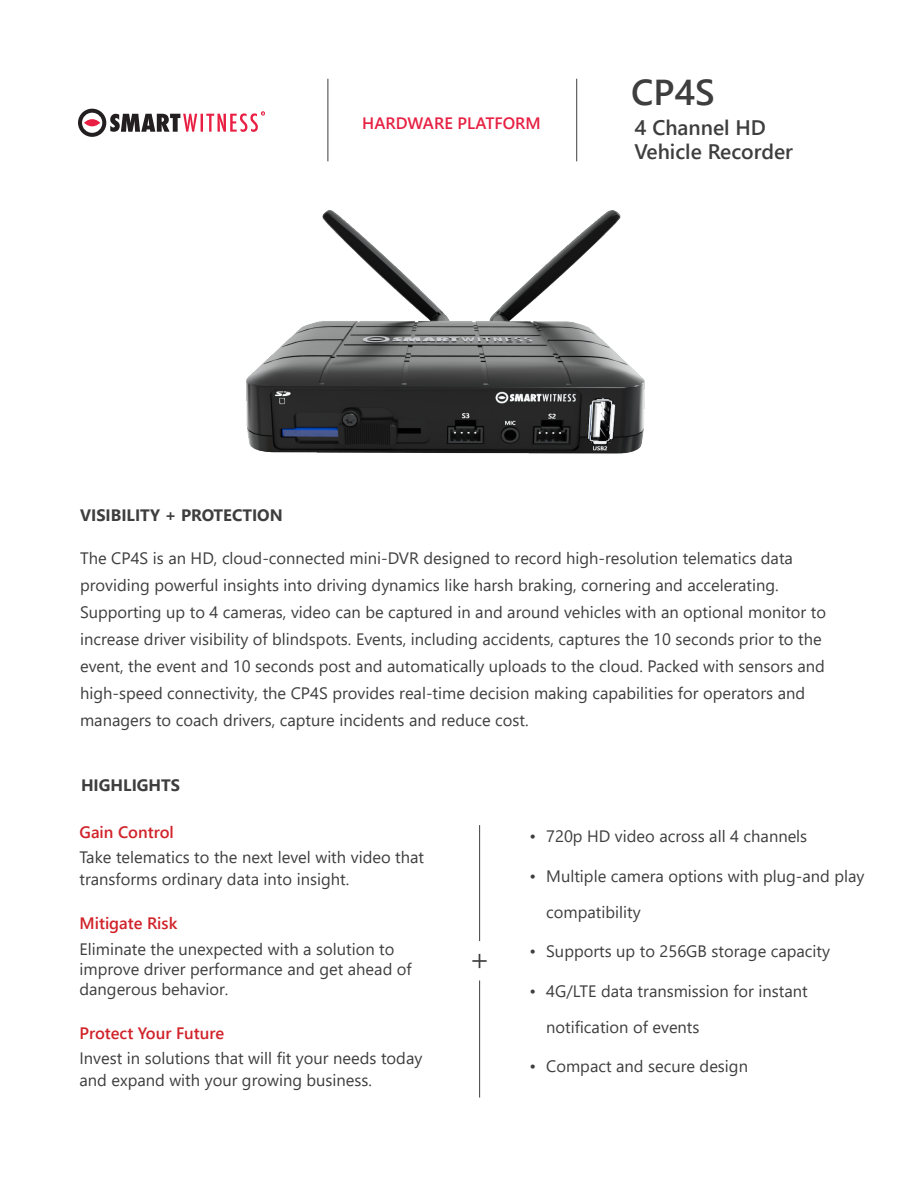
<style>
.page{position:relative;width:918px;height:1188px;background:#fff}
.page>*{position:absolute;margin:0;border:0;box-sizing:border-box;transform-origin:0 0}
.t1{font:600 36px "Segoe UI";color:#3e3e3f}
.bullets{font:300 31.5px "Segoe UI";color:#3e3e3f}
.t2{font:600 21px "Segoe UI";color:#3e3e3f}
.t3{font:16.5px/27px "Segoe UI";color:#3e3e3f}
.t4{font:600 16.5px "Segoe UI";color:#d1232a}
.t5{font:700 16.5px "Segoe UI";color:#3e3e3f}
.t6{font:600 16.5px "Segoe UI";color:#e72143}
.t7{font:500 2.85px "Futura PT";color:#e81f43}
</style>
<div class="page">
<svg style="left:78px;top:109px;width:187px;height:28px"></svg>
<hr style="left:576px;top:79px;width:1px;height:82px;background:#3e3e3f">
<hr style="left:328px;top:79px;width:1px;height:82px;background:#3e3e3f">
<img style="left:246px;top:210px;width:399px;height:244px">
<hr style="left:479px;top:980px;width:1px;height:118px;background:#3e3e3f">
<hr style="left:479px;top:825px;width:1px;height:116px;background:#3e3e3f">
<p class="t7" style="left:262px;top:112px;width:3px">R</p>
<p class="t6" style="left:362px;top:108px;width:180px">HARDWARE PLATFORM</p>
<p class="t1" style="left:631px;top:58px;width:85px">CP4S</p>
<p class="t2" style="left:634px;top:108px;width:133px">4 Channel HD</p>
<p class="t2" style="left:634px;top:132px;width:160px">Vehicle Recorder</p>
<p class="t5" style="left:80px;top:500px;width:204px">VISIBILITY + PROTECTION</p>
<p class="t3" style="left:80px;top:543px;width:748px">The CP4S is an HD, cloud-connected mini-DVR designed to record high-resolution telematics data providing powerful insights into driving dynamics like harsh braking, cornering and accelerating.<br>Supporting up to 4 cameras, video can be captured in and around vehicles with an optional monitor to increase driver visibility of blindspots. Events, including accidents, captures the 10 seconds prior to the event, the event and 10 seconds post and automatically uploads to the cloud. Packed with sensors and high-speed connectivity, the CP4S provides real-time decision making capabilities for operators and managers to coach drivers, capture incidents and reduce cost.</p>
<p class="t5" style="left:81px;top:769px;width:101px">HIGHLIGHTS</p>
<p class="t4" style="left:80px;top:816px;width:96px">Gain Control</p>
<p class="t3" style="left:80px;top:845px;width:346px;line-height:21.6px">Take telematics to the next level with video that transforms ordinary data into insight.</p>
<p class="t4" style="left:80px;top:908px;width:99px">Mitigate Risk</p>
<p class="t3" style="left:80px;top:938px;width:334px;line-height:19.8px">Eliminate the unexpected with a solution to improve driver performance and get ahead of dangerous behavior.</p>
<p class="t4" style="left:80px;top:1017px;width:146px">Protect Your Future</p>
<p class="t3" style="left:80px;top:1046px;width:344px;line-height:21.6px">Invest in solutions that will fit your needs today and expand with your growing business.</p>
<p class="bullets" style="left:469px;top:929px;width:23px">+</p>
<p class="t3" style="left:529px;top:821px;width:279px">• 720p HD video across all 4 channels</p>
<p class="t3" style="left:546px;top:856px;width:320px;line-height:36px;text-indent:-17px">• Multiple camera options with plug-and play compatibility</p>
<p class="t3" style="left:529px;top:936px;width:302px">• Supports up to 256GB storage capacity</p>
<p class="t3" style="left:546px;top:971px;width:263px;line-height:36px;text-indent:-17px">• 4G/LTE data transmission for instant notification of events</p>
<p class="t3" style="left:529px;top:1051px;width:220px">• Compact and secure design</p>
</div>
